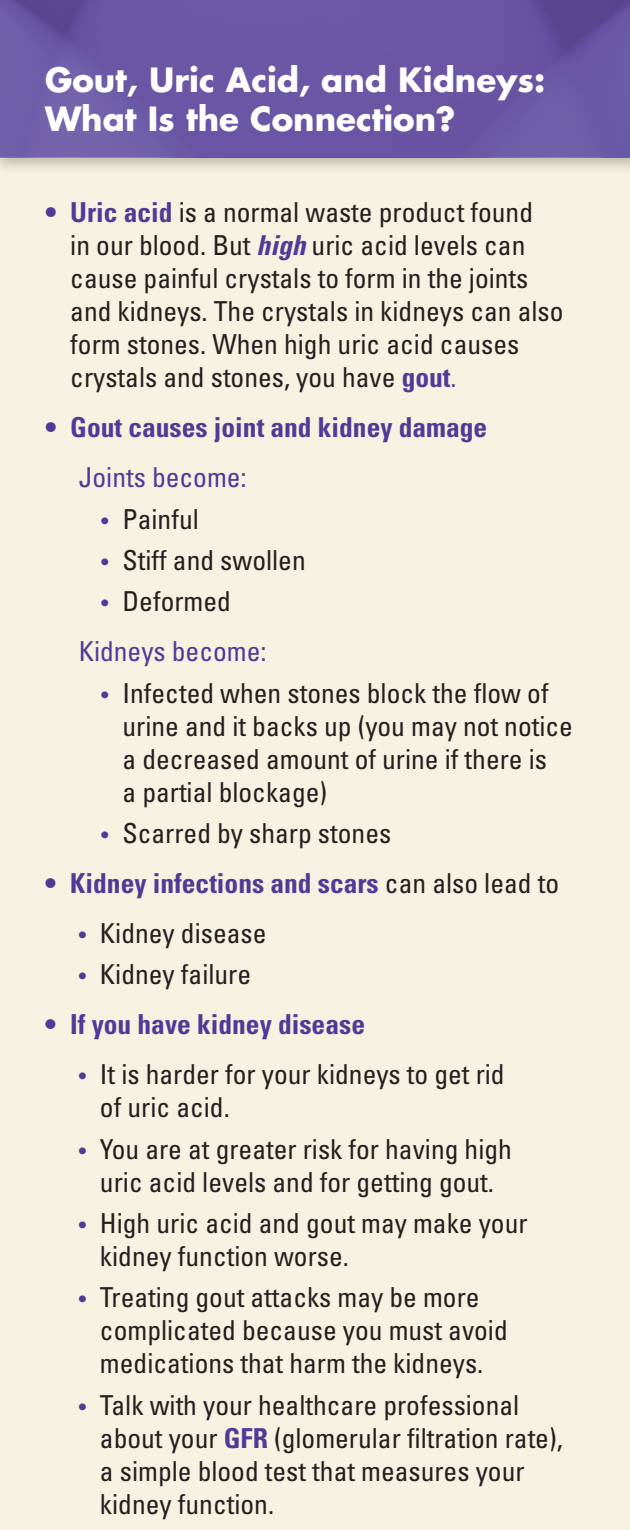
<style>
.page{position:relative;width:630px;height:1530px;background:#fff}
.page>*{position:absolute;margin:0;border:0;box-sizing:border-box;transform-origin:0 0}
.t1{font:700 32.5px/39px "Futura";color:#fff}
.t2{font:condensed 27.5px/33px "Univers LT Std";color:#231f20}
.t3{font:700 condensed 27.5px "Univers LT Std";color:#513a97}
.t4{font:condensed 27.5px/50px "Univers LT Std";color:#513a97;text-align:center}
.s1{font-weight:700;color:#513a97}
.s2{font-weight:700;font-style:italic;color:#513a97}
.s3{color:#513a97}
.s4{font-size:22.5px;color:#513a97}
.s5{font-size:22.5px}
.s6{color:#231f20}
.s7{font-weight:400;color:#231f20}
</style>
<div class="page">
<div style="left:0;top:158px;width:630px;height:1372px;background:#f6f1e0"></div>
<div style="left:0;top:0;width:630px;height:176px;background:#231f20;opacity:.33"></div>
<div style="left:0;top:0;width:630px;height:158px;background:#6652a2"></div>
<p class="t1" style="left:45px;top:59px;width:502px">Gout, Uric Acid, and Kidneys:<br>What Is the Connection?</p>
<p class="t2" style="left:70px;top:196px;width:495px;text-indent:-25px"><span class="s1">• Uric acid</span> is a normal waste product found<br>in our blood. But <span class="s2">high</span> uric acid levels can cause painful crystals to form in the joints and kidneys. The crystals in kidneys can also form stones. When high uric acid causes crystals and stones, you have <span class="s1">gout</span><span class="s3">.</span></p>
<p class="t3" style="left:45px;top:411px;width:444px">• Gout causes joint and kidney damage</p>
<p class="t4" style="left:79px;top:452px;width:170px">Joints become:</p>
<p class="t2" style="left:101px;top:502px;width:99px"><span class="s4">•</span> Painful</p>
<p class="t2" style="left:101px;top:543px;width:206px"><span class="s4">•</span> Stiff and swollen</p>
<p class="t4" style="left:79px;top:576px;width:189px"><span class="s5">•</span> <span class="s6">Deformed<br></span>Kidneys become:</p>
<p class="t2" style="left:122px;top:676px;width:452px;text-indent:-21px"><span class="s4">•</span> Infected when stones block the flow of urine and it backs up (you may not notice a decreased amount of urine if there is<br>a partial blockage)</p>
<p class="t2" style="left:101px;top:817px;width:292px"><span class="s4">•</span> Scarred by sharp stones</p>
<p class="t3" style="left:45px;top:866px;width:516px">• Kidney infections and scars <span class="s7">can also lead to</span></p>
<p class="t2" style="left:79px;top:916px;width:189px"><span class="s4">•</span> Kidney disease</p>
<p class="t2" style="left:79px;top:958px;width:174px"><span class="s4">•</span> Kidney failure</p>
<p class="t3" style="left:45px;top:1008px;width:322px">• If you have kidney disease</p>
<p class="t2" style="left:100px;top:1057px;width:406px;text-indent:-21px"><span class="s4">•</span> It is harder for your kidneys to get rid of uric acid.</p>
<p class="t2" style="left:79px;top:1132px;width:435px;text-align:center"><span class="s4">•</span> You are at greater risk for having high uric acid levels and for getting gout.</p>
<p class="t2" style="left:100px;top:1206px;width:429px;text-indent:-21px"><span class="s4">•</span> High uric acid and gout may make your kidney function worse.</p>
<p class="t2" style="left:100px;top:1281px;width:409px;text-indent:-21px"><span class="s4">•</span> Treating gout attacks may be more complicated because you must avoid medications that harm the kidneys.</p>
<p class="t2" style="left:100px;top:1388px;width:464px;text-indent:-21px"><span class="s4">•</span> Talk with your healthcare professional about your <span class="s1">GFR</span> (glomerular filtration rate), a simple blood test that measures your kidney function.</p>
</div>
